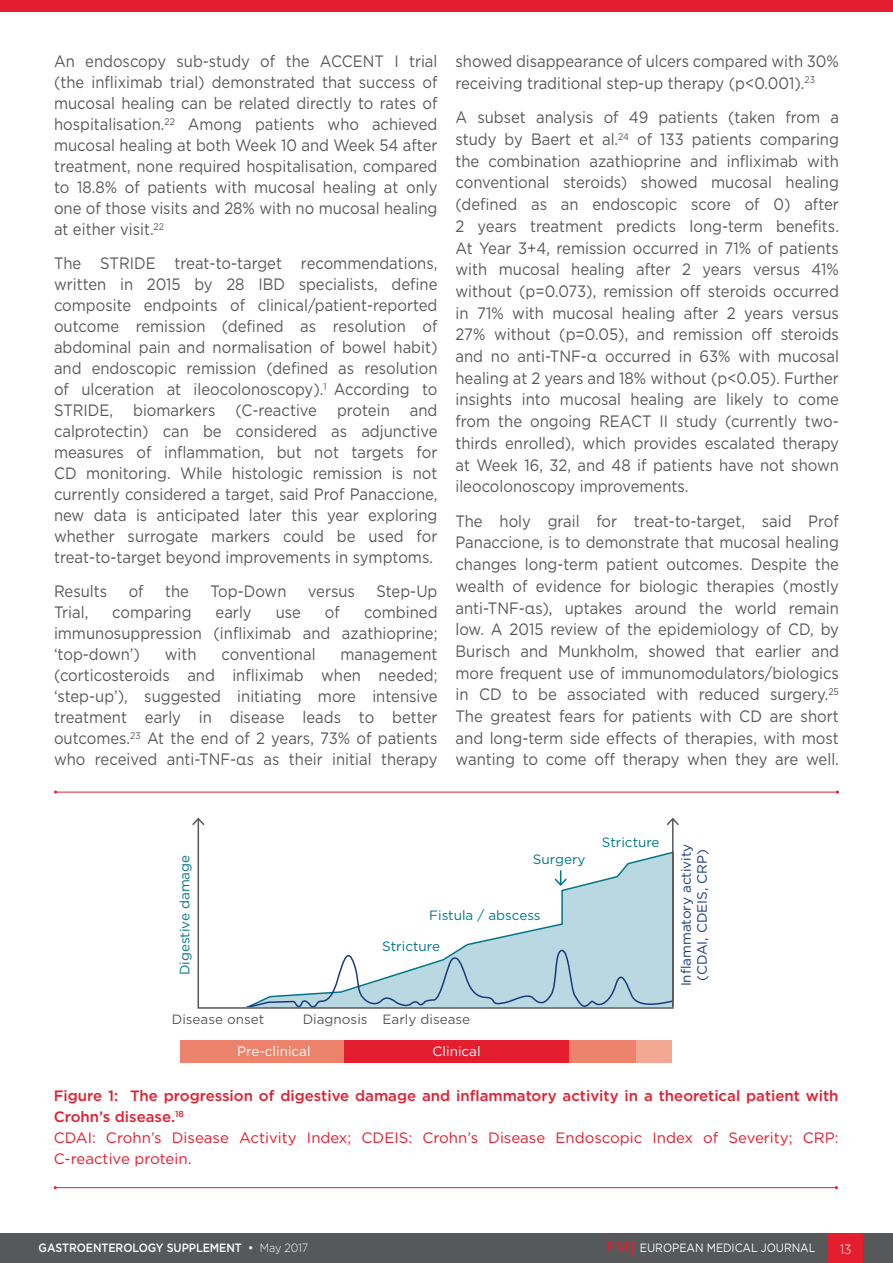
<style>
.page{position:relative;width:893px;height:1263px;background:#fff}
.page>*{position:absolute;margin:0;border:0;box-sizing:border-box;transform-origin:0 0}
._11__Main_text{font:16.5px/21px "Gotham";color:#57585a;text-align:justify;scale:.9 1}
._12_b_Figure___Table{font:500 15px/21px "Gotham";color:#e41d2f}
._12_b_Figure___Table-2{font:15px/21px "Gotham";color:#e41d2f}
.t1{font:13.5px "Gotham";color:#078}
.t2{font:13.5px/16.2px "Gotham";color:#163a7b;text-align:center}
.t3{font:13.5px "Gotham";color:#57585a}
.t4{font:13.5px "Gotham";color:#fff}
.t5{font:300 13.5px "Gotham";color:#fff;scale:.9 1}
.t6{font:500 12px "Gotham";letter-spacing:-.005em;color:#fff;scale:.9 1}
.t7{font:12px "Gotham";letter-spacing:-.005em;color:#fff;scale:.9 1}
.s1{font-weight:300}
.s2{font-family:"Palatino Linotype";font-weight:700;font-size:15px;color:#e41d2f}
</style>
<div class="page">
<div style="left:0;top:1233px;width:893px;height:30px;background:#57585a"></div>
<div style="left:829px;top:1233px;width:34px;height:30px;background:#e41d2f"></div>
<hr style="left:56px;top:792px;width:781px;height:1px;background:#e41d2f">
<hr style="left:55px;top:1187px;width:781px;height:1px;background:#e41d2f">
<svg style="left:464px;top:850px;width:210px;height:96px"></svg>
<svg style="left:248px;top:946px;width:426px;height:63px"></svg>
<svg style="left:553px;top:870px;width:15px;height:17px"></svg>
<div style="left:198px;top:818px;width:475px;height:191px;border:2px solid #57585a"></div>
<svg style="left:192px;top:817px;width:14px;height:10px"></svg>
<svg style="left:665px;top:817px;width:14px;height:10px"></svg>
<div style="left:180px;top:1040px;width:188px;height:23px;background:#ed836d"></div>
<div style="left:521px;top:1040px;width:151px;height:22px;background:#f3a894"></div>
<div style="left:485px;top:1040px;width:151px;height:22px;background:#ed836d"></div>
<div style="left:345px;top:1040px;width:224px;height:23px;background:#e41d2f"></div>
<div style="left:0;top:0;width:893px;height:12px;background:#e41d2f"></div>
<p class="_11__Main_text" style="left:54px;top:51px;width:428px">An endoscopy sub-study of the ACCENT I trial (the infliximab trial) demonstrated that success of mucosal healing can be related directly to rates of hospitalisation.<sup>22</sup> Among patients who achieved mucosal healing at both Week 10 and Week 54 after treatment, none required hospitalisation, compared to 18.8% of patients with mucosal healing at only one of those visits and 28% with no mucosal healing at either visit.<sup>22</sup></p>
<p class="_11__Main_text" style="left:54px;top:252px;width:428px">The STRIDE treat-to-target recommendations, written in 2015 by 28 IBD specialists, define composite endpoints of clinical/patient-reported outcome remission (defined as resolution of abdominal pain and normalisation of bowel habit) and endoscopic remission (defined as resolution of ulceration at ileocolonoscopy).<sup>1</sup> According to STRIDE, biomarkers (C-reactive protein and calprotectin) can be considered as adjunctive measures of inflammation, but not targets for CD monitoring. While histologic remission is not currently considered a target, said Prof Panaccione, new data is anticipated later this year exploring whether surrogate markers could be used for treat-to-target beyond improvements in symptoms.</p>
<p class="_11__Main_text" style="left:54px;top:581px;width:61px">Results</p>
<p class="_11__Main_text" style="left:129px;top:581px;width:18px">of</p>
<p class="_11__Main_text" style="left:165px;top:581px;width:28px">the</p>
<p class="_11__Main_text" style="left:211px;top:581px;width:86px">Top-Down</p>
<p class="_11__Main_text" style="left:308px;top:581px;width:54px">versus</p>
<p class="_11__Main_text" style="left:376px;top:581px;width:69px">Step-Up</p>
<p class="_11__Main_text" style="left:54px;top:602px;width:40px">Trial,</p>
<p class="_11__Main_text" style="left:112px;top:602px;width:90px">comparing</p>
<p class="_11__Main_text" style="left:216px;top:602px;width:42px">early</p>
<p class="_11__Main_text" style="left:276px;top:602px;width:30px">use</p>
<p class="_11__Main_text" style="left:325px;top:602px;width:18px">of</p>
<p class="_11__Main_text" style="left:54px;top:602px;width:428px;text-indent:310px">combined immunosuppression (infliximab and azathioprine; ‘top-down’)</p>
<p class="_11__Main_text" style="left:165px;top:644px;width:37px">with</p>
<p class="_11__Main_text" style="left:221px;top:644px;width:106px">conventional</p>
<p class="_11__Main_text" style="left:54px;top:644px;width:428px;text-indent:286px">management (corticosteroids and infliximab when needed; ‘step-up’), suggested initiating more intensive treatment early in disease leads to better outcomes.<sup>23</sup> At the end of 2 years, 73% of patients who received anti-TNF-αs as their initial therapy</p>
<p class="_11__Main_text" style="left:455px;top:50px;width:428px;line-height:21.8px">showed disappearance of ulcers compared with 30% receiving traditional step-up therapy (p&lt;0.001).<sup>23</sup></p>
<p class="_11__Main_text" style="left:455px;top:106px;width:428px;line-height:21.8px">A subset analysis of 49 patients (taken from a study by Baert et al.<sup>24</sup> of 133 patients comparing the combination azathioprine and infliximab with conventional steroids) showed mucosal healing (defined as an endoscopic score of 0) after 2 years treatment predicts long-term benefits.<br>At Year 3+4, remission occurred in 71% of patients with mucosal healing after 2 years versus 41% without (p=0.073), remission off steroids occurred in 71% with mucosal healing after 2 years versus 27% without (p=0.05), and remission off steroids and no anti-TNF-α occurred in 63% with mucosal healing at 2 years and 18% without (p&lt;0.05). Further insights into mucosal healing are likely to come from the ongoing REACT II study (currently two&shy;thirds enrolled), which provides escalated therapy at Week 16, 32, and 48 if patients have not shown ileocolonoscopy improvements.</p>
<p class="_11__Main_text" style="left:455px;top:510px;width:428px;line-height:21.8px">The holy grail for treat-to-target, said Prof Panaccione, is to demonstrate that mucosal healing changes long-term patient outcomes. Despite the wealth of evidence for biologic therapies (mostly anti-TNF-αs), uptakes around the world remain low. A 2015 review of the epidemiology of CD, by Burisch and Munkholm, showed that earlier and more frequent use of immunomodulators/biologics in CD to be associated with reduced surgery.<sup>25<br></sup>The greatest fears for patients with CD are short and long-term side effects of therapies, with most wanting to come off therapy when they are well.</p>
<p class="t1" style="left:176px;top:975px;width:122px;rotate:-90deg">Digestive damage</p>
<p class="t1" style="left:533px;top:850px;width:54px">Surgery</p>
<p class="t1" style="left:429px;top:906px;width:113px">Fistula / abscess</p>
<p class="t1" style="left:382px;top:937px;width:59px">Stricture</p>
<p class="t3" style="left:303px;top:1011px;width:66px">Diagnosis</p>
<p class="t3" style="left:383px;top:1011px;width:89px">Early disease</p>
<p class="t3" style="left:172px;top:1011px;width:94px">Disease onset</p>
<p class="t4" style="left:237px;top:1043px;width:75px">Pre-clinical</p>
<p class="t4" style="left:433px;top:1043px;width:50px">Clinical</p>
<p class="t1" style="left:602px;top:834px;width:59px">Stricture</p>
<p class="t2" style="left:677px;top:986px;width:144px;rotate:-90deg">Inflammatory activity (CDAI, CDEIS, CRP)</p>
<p class="_12_b_Figure___Table" style="left:54px;top:1085px;width:786px">Figure 1: The progression of digestive damage and inflammatory activity in a theoretical patient with<br>Crohn’s disease.<sup>18</sup></p>
<p class="_12_b_Figure___Table-2" style="left:54px;top:1127px;width:786px">CDAI: Crohn’s Disease Activity Index; CDEIS: Crohn’s Disease Endoscopic Index of Severity; CRP:<br>C-reactive protein.</p>
<p class="t6" style="left:39px;top:1240px;width:301px">GASTROENTEROLOGY SUPPLEMENT • <span class="s1">May 2017</span></p>
<p class="t7" style="left:606px;top:1240px;width:234px"><span class="s2">EMJ</span> EUROPEAN MEDICAL JOURNAL</p>
<p class="t5" style="left:840px;top:1240px;width:14px">13</p>
</div>
